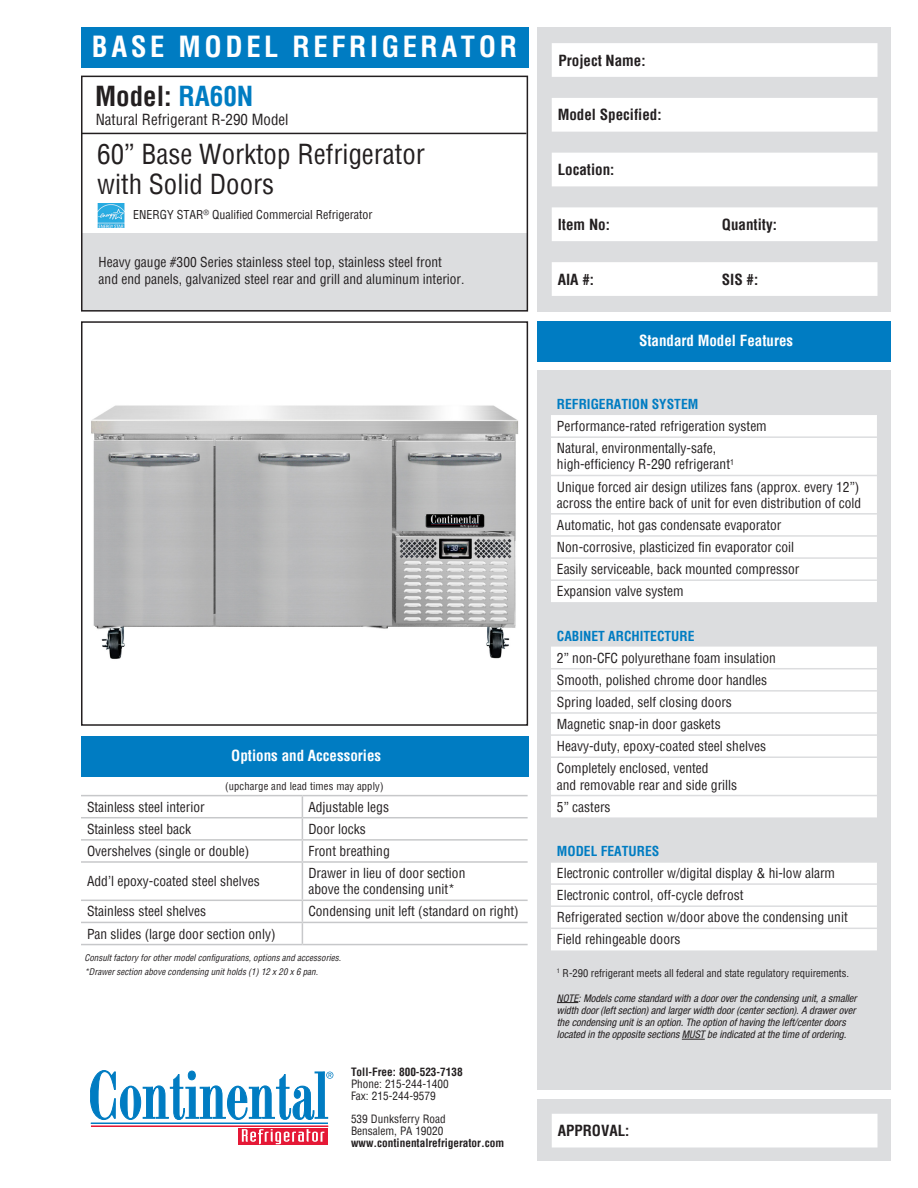
<style>
.page{position:relative;width:918px;height:1188px;background:#fff}
.page>*{position:absolute;margin:0;border:0;box-sizing:border-box;transform-origin:0 0}
.t1{font:700 condensed 28.5px "Helvetica";letter-spacing:.125em;color:#fff}
.t2{font:condensed 27px "Helvetica";color:#231f20}
.t3{font:700 condensed 27px "Helvetica";color:#231f20}
.t4{font:700 condensed 15px "Helvetica";color:#231f20}
.t5{font:700 condensed 15px "Helvetica";color:#fff}
.t6{font:condensed 15px "Helvetica";color:#231f20}
.t7{font:condensed 13.5px/16.2px "Helvetica";color:#231f20}
.t8{font:700 condensed 13.5px "Helvetica";color:#007cc2}
.t9{font:condensed 12px "Helvetica";color:#231f20}
.t10{font:condensed 11.25px/12px "Helvetica";color:#231f20}
.t11{font:700 condensed 11.25px "Helvetica";color:#231f20}
.t12{font:italic condensed 10.5px/12px "Helvetica Neue";color:#231f20}
.t13{font:condensed 10.5px "Helvetica";color:#231f20}
.t14{font:italic condensed 9px/14.2px "Helvetica";color:#231f20}
.s1{color:#007cc2}
</style>
<div class="page">
<div style="left:538px;top:1099px;width:353px;height:62px;background:#dcdddf"></div>
<div style="left:81px;top:233px;width:446px;height:77px;background:#dcdddf"></div>
<div style="left:81px;top:321px;width:447px;height:405px;border:2px solid #231f20"></div>
<div style="left:538px;top:321px;width:353px;height:40px;background:#007cc2"></div>
<div style="left:538px;top:370px;width:353px;height:720px;background:#dcdddf"></div>
<div style="left:538px;top:27px;width:353px;height:285px;background:#dcdddf"></div>
<hr style="left:91px;top:1123px;width:237px;height:1px;background:#007cc2">
<hr style="left:91px;top:1126px;width:237px;height:1px;background:#e51836">
<svg style="left:238px;top:1128px;width:90px;height:17px"></svg>
<svg style="left:242px;top:1129px;width:82px;height:15px"></svg>
<svg style="left:90px;top:1070px;width:243px;height:50px"></svg>
<svg style="left:552px;top:43px;width:326px;height:253px;fill:#fff"></svg>
<div style="left:81px;top:76px;width:447px;height:236px;border:2px solid #231f20"></div>
<div style="left:81px;top:27px;width:447px;height:40px;background:#007cc2"></div>
<div style="left:552px;top:1114px;width:326px;height:34px;background:#fff"></div>
<div style="left:81px;top:736px;width:447px;height:40px;background:#007cc2"></div>
<hr style="left:81px;top:133px;width:445px;height:1px;background:#231f20">
<img style="left:91px;top:405px;width:428px;height:254px">
<hr style="left:81px;top:795px;width:221px;height:1px;background:#c7c8ca">
<hr style="left:302px;top:795px;width:226px;height:1px;background:#c7c8ca">
<hr style="left:81px;top:817px;width:221px;height:1px;background:#c7c8ca">
<hr style="left:302px;top:817px;width:226px;height:1px;background:#c7c8ca">
<hr style="left:81px;top:839px;width:221px;height:2px;background:#c7c8ca">
<hr style="left:302px;top:839px;width:226px;height:2px;background:#c7c8ca">
<svg style="left:302px;top:796px;width:1px;height:65px"></svg>
<hr style="left:81px;top:861px;width:221px;height:2px;background:#c7c8ca">
<hr style="left:302px;top:861px;width:226px;height:2px;background:#c7c8ca">
<hr style="left:302px;top:863px;width:1px;height:37px;background:#c7c8ca">
<hr style="left:81px;top:900px;width:221px;height:1px;background:#c7c8ca">
<hr style="left:302px;top:900px;width:226px;height:1px;background:#c7c8ca">
<hr style="left:81px;top:922px;width:221px;height:1px;background:#c7c8ca">
<hr style="left:302px;top:922px;width:226px;height:1px;background:#c7c8ca">
<svg style="left:302px;top:901px;width:1px;height:43px"></svg>
<hr style="left:81px;top:944px;width:221px;height:1px;background:#c7c8ca">
<hr style="left:302px;top:944px;width:226px;height:1px;background:#c7c8ca">
<svg style="left:551px;top:415px;width:326px;height:535px;background:#fbfbfb"></svg>
<div style="left:551px;top:537px;width:326px;height:65px;background:#fff"></div>
<svg style="left:551px;top:602px;width:326px;height:238px;fill:#fff"></svg>
<hr style="left:551px;top:475px;width:326px;height:1px;background:#dcdddf">
<hr style="left:551px;top:513px;width:326px;height:2px;background:#dcdddf">
<hr style="left:551px;top:535px;width:326px;height:2px;background:#dcdddf">
<hr style="left:551px;top:557px;width:326px;height:2px;background:#dcdddf">
<hr style="left:551px;top:668px;width:326px;height:1px;background:#dcdddf">
<hr style="left:551px;top:690px;width:326px;height:2px;background:#dcdddf">
<hr style="left:551px;top:712px;width:326px;height:2px;background:#dcdddf">
<hr style="left:551px;top:734px;width:326px;height:2px;background:#dcdddf">
<hr style="left:551px;top:756px;width:326px;height:2px;background:#dcdddf">
<hr style="left:551px;top:795px;width:326px;height:1px;background:#dcdddf">
<hr style="left:551px;top:861px;width:326px;height:2px;background:#dcdddf">
<hr style="left:551px;top:436px;width:326px;height:2px;background:#dcdddf">
<hr style="left:551px;top:579px;width:326px;height:2px;background:#dcdddf">
<hr style="left:551px;top:883px;width:326px;height:2px;background:#dcdddf">
<hr style="left:551px;top:905px;width:326px;height:2px;background:#dcdddf">
<hr style="left:551px;top:928px;width:326px;height:1px;background:#dcdddf">
<svg style="left:557px;top:1002px;width:21px;height:1px"></svg>
<svg style="left:682px;top:1039px;width:23px;height:1px"></svg>
<img style="left:98px;top:203px;width:27px;height:25px">
<h1 class="t1" style="left:92px;top:28px;width:427px">BASE MODEL REFRIGERATOR</h1>
<p class="t3" style="left:95px;top:78px;width:160px">Model: <span class="s1">RA60N</span></p>
<p class="t6" style="left:96px;top:109px;width:194px">Natural Refrigerant R-290 Model</p>
<p class="t2" style="left:97px;top:137px;width:329px">60” Base Worktop Refrigerator</p>
<p class="t2" style="left:97px;top:167px;width:178px">with Solid Doors</p>
<p class="t9" style="left:133px;top:206px;width:241px">ENERGY STAR<sup>®</sup> Qualified Commercial Refrigerator</p>
<p class="t7" style="left:99px;top:254px;width:367px">Heavy gauge #300 Series stainless steel top, stainless steel front and end panels, galvanized steel rear and grill and aluminum interior.</p>
<p class="t5" style="left:231px;top:746px;width:151px">Options and Accessories</p>
<p class="t13" style="left:225px;top:779px;width:160px">(upcharge and lead times may apply)</p>
<p class="t7" style="left:87px;top:798px;width:119px">Stainless steel interior</p>
<p class="t7" style="left:308px;top:798px;width:82px">Adjustable legs</p>
<p class="t7" style="left:87px;top:821px;width:106px">Stainless steel back</p>
<p class="t7" style="left:308px;top:821px;width:59px">Door locks</p>
<p class="t7" style="left:87px;top:843px;width:164px">Overshelves (single or double)</p>
<p class="t7" style="left:308px;top:843px;width:83px">Front breathing</p>
<p class="t7" style="left:87px;top:873px;width:174px">Add’l epoxy-coated steel shelves</p>
<p class="t7" style="left:308px;top:865px;width:159px">Drawer in lieu of door section</p>
<p class="t7" style="left:308px;top:881px;width:148px">above the condensing unit*</p>
<p class="t7" style="left:87px;top:903px;width:121px">Stainless steel shelves</p>
<p class="t7" style="left:308px;top:903px;width:212px">Condensing unit left (standard on right)</p>
<p class="t7" style="left:87px;top:925px;width:190px">Pan slides (large door section only)</p>
<p class="t14" style="left:84px;top:950px;width:258px">Consult factory for other model configurations, options and accessories. *Drawer section above condensing unit holds (1) 12 x 20 x 6 pan.</p>
<p class="t11" style="left:351px;top:1065px;width:113px">Toll-Free: 800-523-7138</p>
<p class="t10" style="left:351px;top:1078px;width:99px">Phone: 215-244-1400<br>Fax: 215-244-9579</p>
<p class="t10" style="left:351px;top:1113px;width:96px">539 Dunksferry Road<br>Bensalem, PA 19020</p>
<p class="t11" style="left:351px;top:1135px;width:155px">www.continentalrefrigerator.com</p>
<p class="t4" style="left:559px;top:50px;width:89px">Project Name:</p>
<p class="t4" style="left:558px;top:105px;width:105px">Model Specified:</p>
<p class="t4" style="left:558px;top:160px;width:58px">Location:</p>
<p class="t4" style="left:558px;top:215px;width:54px">Item No:</p>
<p class="t4" style="left:722px;top:215px;width:57px">Quantity:</p>
<p class="t4" style="left:558px;top:269px;width:38px">AIA #:</p>
<p class="t4" style="left:722px;top:269px;width:38px">SIS #:</p>
<p class="t5" style="left:639px;top:331px;width:156px">Standard Model Features</p>
<p class="t8" style="left:557px;top:395px;width:143px">REFRIGERATION SYSTEM</p>
<p class="t7" style="left:557px;top:418px;width:211px">Performance-rated refrigeration system</p>
<p class="t7" style="left:557px;top:440px;width:161px">Natural, environmentally-safe,</p>
<p class="t7" style="left:557px;top:456px;width:179px">high-efficiency R-290 refrigerant<sup>1</sup></p>
<p class="t7" style="left:557px;top:478px;width:306px">Unique forced air design utilizes fans (approx. every 12”) across the entire back of unit for even distribution of cold</p>
<p class="t7" style="left:557px;top:517px;width:226px">Automatic, hot gas condensate evaporator</p>
<p class="t7" style="left:557px;top:539px;width:239px">Non-corrosive, plasticized fin evaporator coil</p>
<p class="t7" style="left:557px;top:561px;width:244px">Easily serviceable, back mounted compressor</p>
<p class="t7" style="left:557px;top:583px;width:128px">Expansion valve system</p>
<p class="t8" style="left:557px;top:627px;width:139px">CABINET ARCHITECTURE</p>
<p class="t7" style="left:557px;top:649px;width:220px">2” non-CFC polyurethane foam insulation</p>
<p class="t7" style="left:557px;top:672px;width:212px">Smooth, polished chrome door handles</p>
<p class="t7" style="left:557px;top:694px;width:177px">Spring loaded, self closing doors</p>
<p class="t7" style="left:557px;top:716px;width:165px">Magnetic snap-in door gaskets</p>
<p class="t7" style="left:557px;top:738px;width:211px">Heavy-duty, epoxy-coated steel shelves</p>
<p class="t7" style="left:557px;top:760px;width:153px">Completely enclosed, vented</p>
<p class="t7" style="left:557px;top:776px;width:182px">and removable rear and side grills</p>
<p class="t7" style="left:557px;top:798px;width:55px">5” casters</p>
<p class="t8" style="left:557px;top:842px;width:104px">MODEL FEATURES</p>
<p class="t7" style="left:557px;top:865px;width:280px">Electronic controller w/digital display &amp; hi-low alarm</p>
<p class="t7" style="left:557px;top:887px;width:188px">Electronic control, off-cycle defrost</p>
<p class="t7" style="left:557px;top:909px;width:292px">Refrigerated section w/door above the condensing unit</p>
<p class="t7" style="left:557px;top:931px;width:125px">Field rehingeable doors</p>
<p class="t13" style="left:557px;top:966px;width:294px"><sup>1</sup> R-290 refrigerant meets all federal and state regulatory requirements.</p>
<p class="t12" style="left:557px;top:992px;width:301px">NOTE: Models come standard with a door over the condensing unit, a smaller width door (left section) and larger width door (center section). A drawer over</p>
<p class="t12" style="left:557px;top:1015px;width:291px;line-height:12.6px">the condensing unit is an option. The option of having the left/center doors located in the opposite sections MUST be indicated at the time of ordering.</p>
<p class="t4" style="left:558px;top:1121px;width:73px">APPROVAL:</p>
</div>
